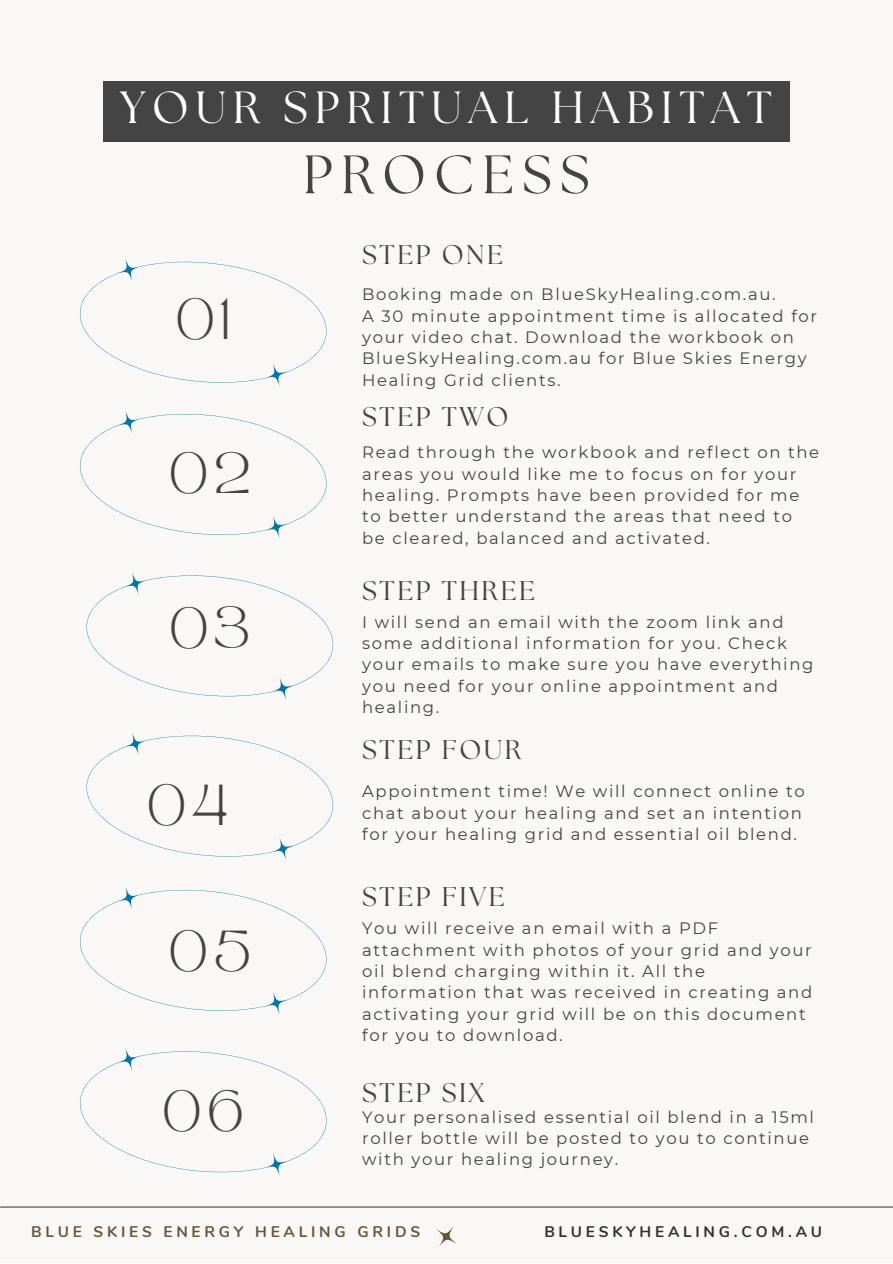
<style>
.page{position:relative;width:893px;height:1264px;background:#fff}
.page>*{position:absolute;margin:0;border:0;box-sizing:border-box;transform-origin:0 0}
.t1{font:54px "The Seasons";letter-spacing:.15em;color:#444}
.t2{font:45px "The Seasons";letter-spacing:.15em;color:#fff}
.t3{font:40.35px "TAN MONCHERI Regular";letter-spacing:.15em;color:#444}
.t4{font:27px "The Seasons";letter-spacing:.095em;color:#444}
.t5{font:16.5px/21.3px "Montserrat";letter-spacing:.1em;color:#444}
.t6{font:700 15.45px "Nunito";letter-spacing:.245em;color:#695634}
.t7{font:700 15.45px "Nunito";letter-spacing:.245em;color:#303030}
</style>
<div class="page">
<div style="left:0;top:0;width:892px;height:1262px;background:#faf8f6"></div>
<div style="left:103px;top:81px;width:686px;height:60px;background:#444"></div>
<svg style="left:436px;top:1226px;width:21px;height:21px"></svg>
<hr style="left:1px;top:1206px;width:891px;height:1px;background:#444">
<svg style="left:79px;top:259px;width:255px;height:917px"></svg>
<p class="t2" style="left:121px;top:87px;width:653px">YOUR SPRITUAL HABITAT</p>
<p class="t1" style="left:303px;top:150px;width:288px">PROCESS</p>
<p class="t3" style="left:176px;top:298px;width:56px">01</p>
<p class="t3" style="left:169px;top:451px;width:83px">02</p>
<p class="t3" style="left:170px;top:606px;width:82px">03</p>
<p class="t3" style="left:147px;top:784px;width:83px">04</p>
<p class="t3" style="left:169px;top:929px;width:83px">05</p>
<p class="t4" style="left:362px;top:242px;width:142px">STEP ONE</p>
<p class="t5" style="left:362px;top:283px;width:415px">Booking made on BlueSkyHealing.com.au.</p>
<p class="t5" style="left:362px;top:305px;width:456px">A 30 minute appointment time is allocated for your video chat. Download the workbook on BlueSkyHealing.com.au for Blue Skies Energy Healing Grid clients.</p>
<p class="t4" style="left:362px;top:404px;width:148px">STEP TWO</p>
<p class="t5" style="left:362px;top:441px;width:458px">Read through the workbook and reflect on the areas you would like me to focus on for your healing. Prompts have been provided for me to better understand the areas that need to<br>be cleared, balanced and activated.</p>
<p class="t4" style="left:362px;top:579px;width:174px">STEP THREE</p>
<p class="t5" style="left:362px;top:611px;width:453px">I will send an email with the zoom link and some additional information for you. Check your emails to make sure you have everything you need for your online appointment and healing.</p>
<p class="t4" style="left:362px;top:737px;width:161px">STEP FOUR</p>
<p class="t5" style="left:362px;top:780px;width:444px">Appointment time! We will connect online to chat about your healing and set an intention for your healing grid and essential oil blend.</p>
<p class="t4" style="left:362px;top:884px;width:144px">STEP FIVE</p>
<p class="t5" style="left:362px;top:917px;width:451px">You will receive an email with a PDF attachment with photos of your grid and your oil blend charging within it. All the information that was received in creating and activating your grid will be on this document for you to download.</p>
<p class="t3" style="left:163px;top:1089px;width:83px">06</p>
<p class="t4" style="left:362px;top:1080px;width:124px">STEP SIX</p>
<p class="t5" style="left:362px;top:1106px;width:453px">Your personalised essential oil blend in a 15ml roller bottle will be posted to you to continue with your healing journey.</p>
<p class="t6" style="left:31px;top:1221px;width:390px">BLUE SKIES ENERGY HEALING GRIDS</p>
<p class="t7" style="left:544px;top:1221px;width:279px">BLUESKYHEALING.COM.AU</p>
</div>
